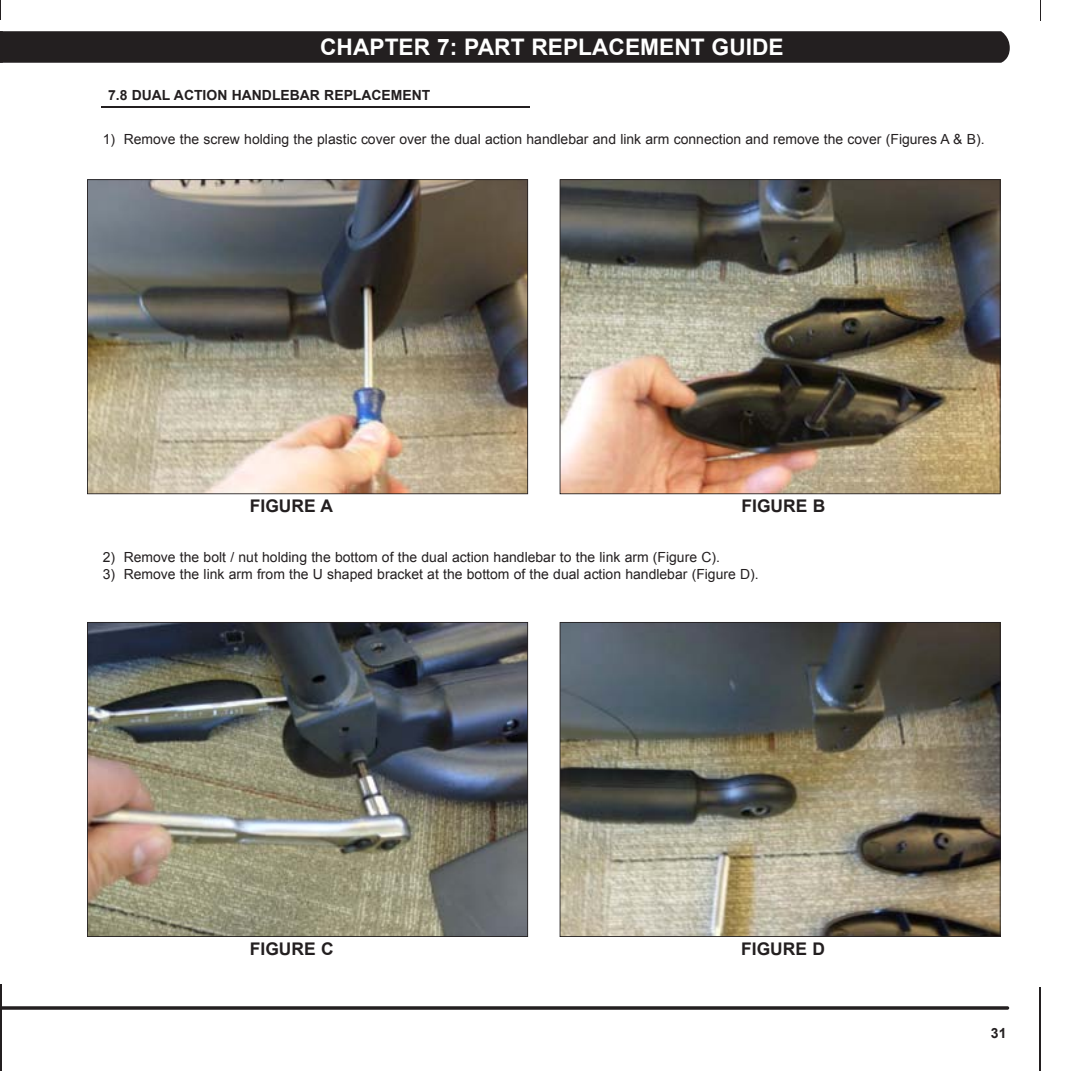
<style>
.page{position:relative;width:1071px;height:1071px;background:#fff}
.page>*{position:absolute;margin:0;border:0;box-sizing:border-box;transform-origin:0 0}
.t1{font:700 22.75px "Arial";color:#fff}
.t2{font:700 17.5px "Arial";color:#231f20}
.t3{font:14px "Arial";color:#231f20}
.t4{font:700 14px "Arial";color:#231f20}
</style>
<div class="page">
<hr style="left:1039px;top:987px;width:2px;height:84px;background:#231f20">
<svg style="left:2px;top:1006px;width:1007px;height:4px;background:#3e3a3b"></svg>
<svg style="left:0;top:0;width:1px;height:20px"></svg>
<svg style="left:1040px;top:0;width:1px;height:20px"></svg>
<div style="left:0;top:31px;width:1010px;height:32px;background:#231f20"></div>
<hr style="left:0;top:985px;width:2px;height:86px;background:#231f20">
<img style="left:87px;top:179px;width:441px;height:315px">
<img style="left:560px;top:179px;width:441px;height:315px">
<hr style="left:102px;top:106px;width:428px;height:2px;background:#231f20">
<img style="left:87px;top:622px;width:441px;height:315px">
<img style="left:560px;top:622px;width:441px;height:315px">
<h1 class="t1" style="left:320px;top:32px;width:465px">CHAPTER 7: PART REPLACEMENT GUIDE</h1>
<p class="t4" style="left:108px;top:86px;width:324px">7.8 DUAL ACTION HANDLEBAR REPLACEMENT</p>
<p class="t3" style="left:103px;top:130px;width:883px">1) remove the screw holding the plastic cover over the dual action handlebar and link arm connection and remove the cover (Figures A &amp; B).</p>
<p class="t2" style="left:250px;top:494px;width:85px">FIGURE A</p>
<p class="t2" style="left:742px;top:494px;width:85px">FIGURE B</p>
<p class="t3" style="left:103px;top:548px;width:619px">2) remove the bolt / nut holding the bottom of the dual action handlebar to the link arm (Figure C).</p>
<p class="t3" style="left:103px;top:565px;width:657px">3) remove the link arm from the U shaped bracket at the bottom of the dual action handlebar (Figure D).</p>
<p class="t2" style="left:250px;top:937px;width:85px">FIGURE C</p>
<p class="t2" style="left:741px;top:937px;width:85px">FIGURE D</p>
<p class="t4" style="left:991px;top:1023px;width:17px">31</p>
</div>
